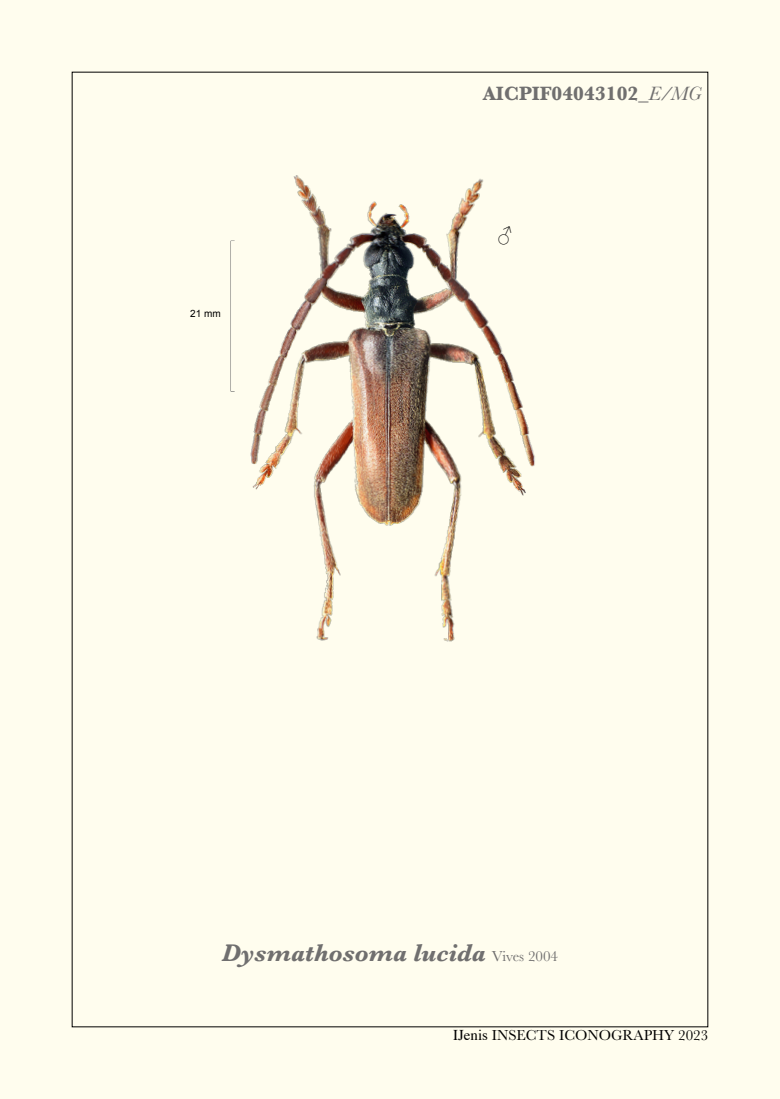
<style>
.page{position:relative;width:780px;height:1099px;background:#fff}
.page>*{position:absolute;margin:0;border:0;box-sizing:border-box;transform-origin:0 0}
.t1{font:italic 700 25px "Baskerville";color:#706f6f}
.t2{font:700 20px "Baskerville";color:#706f6f}
.t3{font:700 20px "Arial";color:#000}
.t4{font:15px "Baskerville";color:#000}
.t5{font:10px "Arial";color:#000}
.s1{font-weight:400;font-style:italic}
.s2{font-weight:400;font-style:normal;font-size:15px}
.s3{font-family:"Times"}
</style>
<div class="page">
<div style="left:0;top:0;width:780px;height:1098px;background:#fffdee"></div>
<img style="left:250px;top:175px;width:285px;height:467px">
<img style="left:230px;top:240px;width:5px;height:152px">
<h2 class="t2" style="left:483px;top:79px;width:219px">AICPIF04043102_<span class="s1">E/MG</span></h2>
<p class="t5" style="left:190px;top:307px;width:32px">21 mm</p>
<h2 class="t3" style="left:497px;top:221px;width:16px">♂</h2>
<h1 class="t1" style="left:222px;top:935px;width:337px">Dysmathosoma lucida <span class="s2">Vives 2004</span></h1>
<p class="t4" style="left:453px;top:1025px;width:257px"><span class="s3">IJenis</span> INSECTS ICONOGRAPHY 2023</p>
</div>
